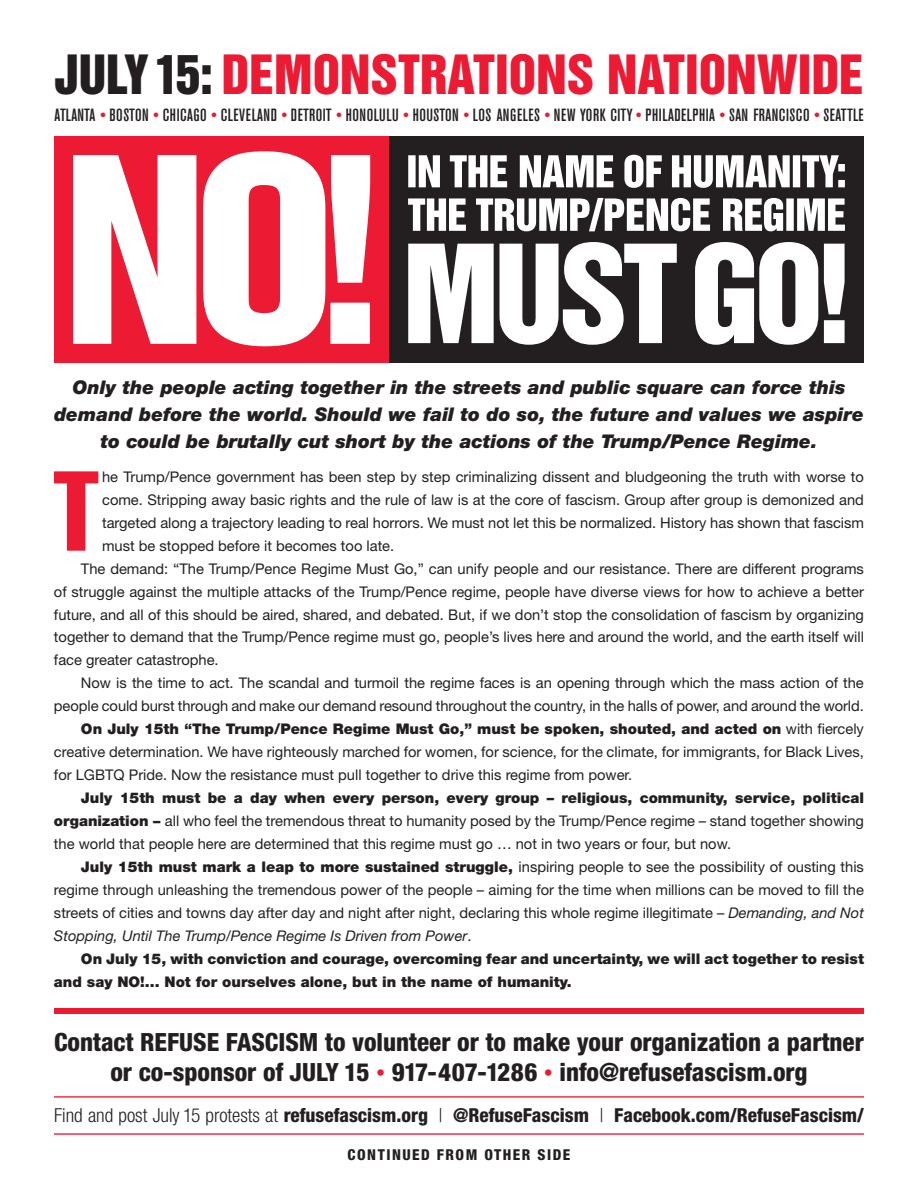
<style>
.page{position:relative;width:918px;height:1188px;background:#fff}
.page>*{position:absolute;margin:0;border:0;box-sizing:border-box;transform-origin:0 0}
.t1{font:extra-condensed 111.45px "Helvetica";color:#ed1a33}
.t2{font:49.5px "Helvetica Inserat LT Std";color:#ed1a33}
.t3{font:800 condensed 25.2px/29.4px "Helvetica Neue LT Std";color:#231f20}
.t4{font:800 condensed 19.2px "Helvetica Neue LT Std";color:#231f20}
.t5{font:italic 900 18.9px/27px "Helvetica Neue LT Std";color:#231f20;text-align:center}
.t6{font:500 condensed 17.55px "Akzidenz Grotesk BE";letter-spacing:.03em;color:#231f20}
.t7{font:800 condensed 15px "Helvetica Neue LT Std";letter-spacing:.1em;color:#231f20}
.t8{font:14.7px/23px "Helvetica Neue LT Std";color:#231f20;text-align:justify}
.t9{font:900 14.7px/23px "Helvetica Neue LT Std";color:#231f20}
.s1{color:#231f20}
.s2{color:#ed1a33}
.s3{font-weight:400}
.s4{font-weight:900}
.s5{font-style:italic}
.s6{font-size:18.15px;color:#ed1a33}
.s7{font-weight:300}
</style>
<div class="page">
<hr style="left:54px;top:1096px;width:810px;height:2px;background:#ed1a33">
<hr style="left:54px;top:1133px;width:810px;height:2px;background:#ed1a33">
<div style="left:54px;top:1008px;width:810px;height:6px;background:#ed1a33"></div>
<div style="left:54px;top:136px;width:335px;height:226px;background:#ed1a33"></div>
<div style="left:389px;top:136px;width:475px;height:226px;background:#231f20"></div>
<img style="left:73px;top:151px;width:298px;height:196px">
<svg style="left:408px;top:198px;width:437px;height:33px"></svg>
<svg style="left:408px;top:155px;width:437px;height:33px"></svg>
<svg style="left:408px;top:242px;width:437px;height:103px;fill:#fff"></svg>
<h2 class="t2" style="left:54px;top:44px;width:811px"><span class="s1">JULY 15:</span> DEMONSTRATIONS NATIONWIDE</h2>
<p class="t6" style="left:55px;top:105px;width:811px">ATLANTA <span class="s2">•</span> BOSTON <span class="s2">•</span> CHICAGO <span class="s2">•</span> CLEVELAND <span class="s2">•</span> DETROIT <span class="s2">•</span> HONOLULU <span class="s2">•</span> HOUSTON <span class="s2">•</span> LOS ANGELES <span class="s2">•</span> NEW YORK CITY <span class="s2">•</span> PHILADELPHIA <span class="s2">•</span> SAN FRANCISCO <span class="s2">•</span> SEATTLE</p>
<p class="t5" style="left:54px;top:374px;width:811px">Only the people acting together in the streets and public square can force this demand before the world. Should we fail to do so, the future and values we aspire to could be brutally cut short by the actions of the Trump/Pence Regime.</p>
<h1 class="t1" style="left:52px;top:440px;width:49px">T</h1>
<p class="t8" style="left:102px;top:465px;width:763px">he Trump/Pence government has been step by step criminalizing dissent and bludgeoning the truth with worse to</p>
<p class="t8" style="left:102px;top:488px;width:763px">come. Stripping away basic rights and the rule of law is at the core of fascism. Group after group is demonized and</p>
<p class="t8" style="left:102px;top:511px;width:763px">targeted along a trajectory leading to real horrors. We must not let this be normalized. History has shown that fascism</p>
<p class="t8" style="left:102px;top:534px;width:294px">must be stopped before it becomes too late.</p>
<p class="t8" style="left:81px;top:557px;width:784px">The demand: “The Trump/Pence Regime Must Go,” can unify people and our resistance. There are different programs</p>
<p class="t8" style="left:54px;top:580px;width:812px">of struggle against the multiple attacks of the Trump/Pence regime, people have diverse views for how to achieve a better</p>
<p class="t8" style="left:54px;top:603px;width:811px">future, and all of this should be aired, shared, and debated. But, if we don’t stop the consolidation of fascism by organizing</p>
<p class="t8" style="left:54px;top:626px;width:811px">together to demand that the Trump/Pence regime must go, people’s lives here and around the world, and the earth itself will</p>
<p class="t8" style="left:54px;top:649px;width:166px">face greater catastrophe.</p>
<p class="t8" style="left:81px;top:671px;width:784px">Now is the time to act. The scandal and turmoil the regime faces is an opening through which the mass action of the</p>
<p class="t8" style="left:54px;top:694px;width:811px">people could burst through and make our demand resound throughout the country, in the halls of power, and around the world.</p>
<p class="t9" style="left:81px;top:717px;width:785px">On July 15th “The Trump/Pence Regime Must Go,” must be spoken, shouted, and acted on <span class="s3">with fiercely</span></p>
<p class="t8" style="left:54px;top:740px;width:811px">creative determination. We have righteously marched for women, for science, for the climate, for immigrants, for Black Lives,</p>
<p class="t8" style="left:54px;top:763px;width:580px">for LGBTQ Pride. Now the resistance must pull together to drive this regime from power.</p>
<p class="t8" style="left:54px;top:786px;width:812px;text-indent:27px"><span class="s4">July 15th must be a day when every person, every group – religious, community, service, political organization –</span> all who feel the tremendous threat to humanity posed by the Trump/Pence regime – stand together showing the world that people here are determined that this regime must go … not in two years or four, but now.</p>
<p class="t8" style="left:54px;top:855px;width:812px;text-indent:27px"><span class="s4">July 15th must mark a leap to more sustained struggle,</span> inspiring people to see the possibility of ousting this regime through unleashing the tremendous power of the people – aiming for the time when millions can be moved to fill the streets of cities and towns day after day and night after night, declaring this whole regime illegitimate – <span class="s5">Demanding, and Not Stopping, Until The Trump/Pence Regime Is Driven from Power</span>.</p>
<p class="t9" style="left:54px;top:947px;width:812px;text-indent:27px">On July 15, with conviction and courage, overcoming fear and uncertainty, we will act together to resist and say NO!... Not for ourselves alone, but in the name of humanity.</p>
<h3 class="t3" style="left:54px;top:1027px;width:140px">Contact Refuse</h3>
<h3 class="t3" style="left:226px;top:1027px;width:39px">Fascis</h3>
<h3 class="t3" style="left:110px;top:1027px;width:755px;text-indent:189px">m to volunteer or to make your organization a partner or co-sponsor of July 15 <span class="s6">•</span> 917-407-1286 <span class="s6">•</span> info@refusefascism.org</h3>
<h3 class="t4" style="left:54px;top:1103px;width:812px"><span class="s7">Find and post July 15 protests at</span> refusefascism.org <span class="s7">|</span> @RefuseFascism <span class="s7">|</span> Facebook.com/RefuseFascism/</h3>
<p class="t7" style="left:348px;top:1145px;width:224px">CONTINUED FROM OTHER SIDE</p>
</div>
